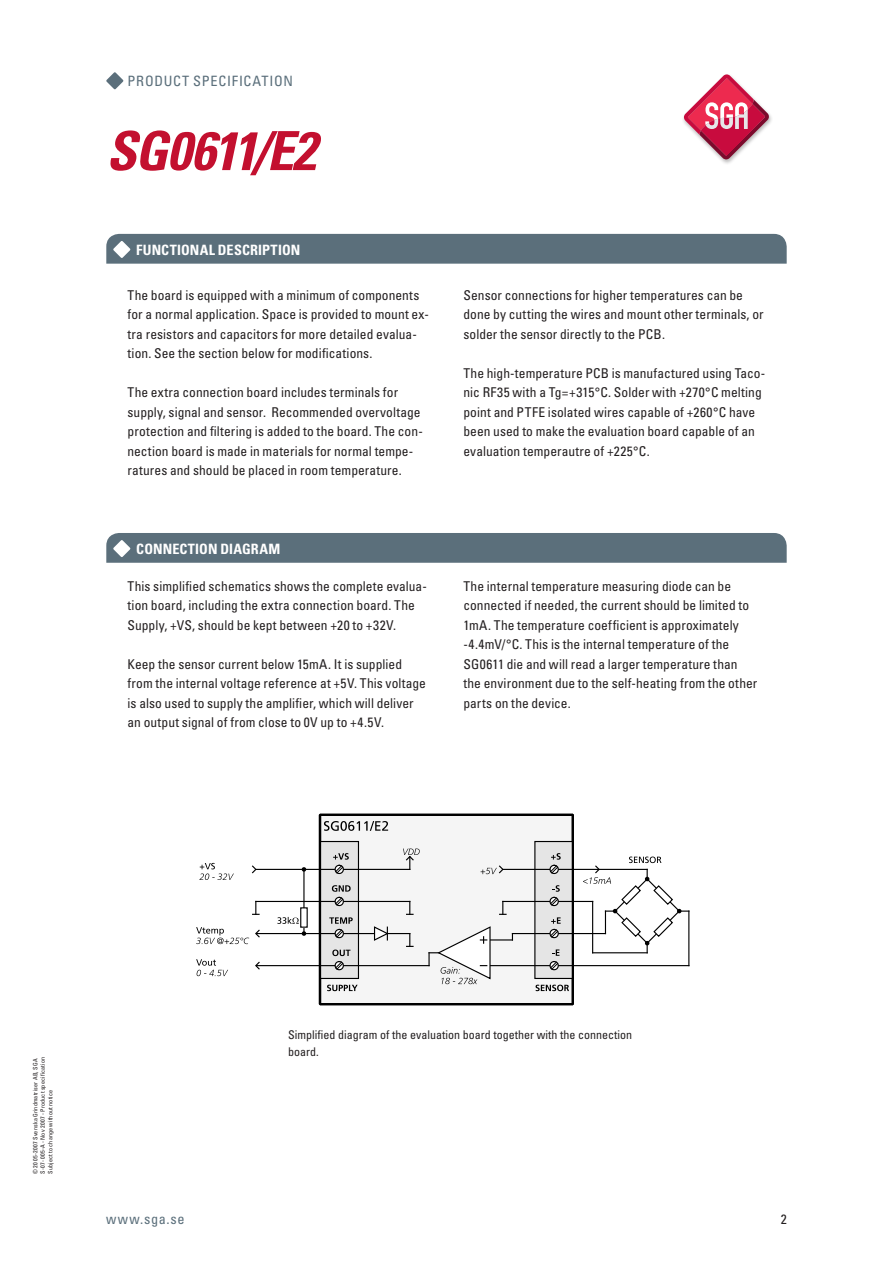
<style>
.page{position:relative;width:893px;height:1263px;background:#fff}
.page>*{position:absolute;margin:0;border:0;box-sizing:border-box;transform-origin:0 0}
.Rubrik_röd{font:italic 700 condensed 54px "Univers LT";letter-spacing:-.03em;color:#c3102f}
.Avsnittsrubrik{font:700 condensed 14.25px "Univers LT";letter-spacing:.005em;color:#fff}
.Markör{font:condensed 14.25px "Univers LT";letter-spacing:.045em;color:#5b6f7b}
.Löptext_utan_indrag{font:condensed 13.5px/19.5px "Univers LT";letter-spacing:.005em;color:#231f20}
.t1{font:condensed 13.5px "Univers LT";color:#231f20}
.Bild-_och_tabelltext{font:condensed 12px/16.5px "Univers LT";color:#231f20}
.t2{font:condensed 6px/7.5px "Univers LT";letter-spacing:.03em;color:#231f20}
</style>
<div class="page">
<div style="left:106px;top:234px;width:681px;height:30px;background:#5b6f7b"></div>
<div style="left:106px;top:533px;width:681px;height:30px;background:#5b6f7b"></div>
<svg style="left:684px;top:74px;width:85px;height:85px"></svg>
<svg style="left:106px;top:72px;width:18px;height:18px"></svg>
<hr style="left:303px;top:869px;width:2px;height:64px;background:#000">
<hr style="left:557px;top:869px;width:90px;height:1px;background:#000">
<hr style="left:557px;top:901px;width:36px;height:1px;background:#000">
<hr style="left:557px;top:933px;width:48px;height:1px;background:#000">
<hr style="left:557px;top:965px;width:132px;height:1px;background:#000">
<hr style="left:688px;top:911px;width:1px;height:55px;background:#000">
<div style="left:301px;top:908px;width:6px;height:19px;background:#fff"></div>
<div style="left:300px;top:907px;width:8px;height:21px;border:1px solid #000"></div>
<svg style="left:302px;top:867px;width:4px;height:5px"></svg>
<svg style="left:302px;top:931px;width:4px;height:5px"></svg>
<svg style="left:253px;top:901px;width:6px;height:14px"></svg>
<svg style="left:196px;top:959px;width:32px;height:17px"></svg>
<svg style="left:199px;top:863px;width:35px;height:17px"></svg>
<svg style="left:252px;top:865px;width:5px;height:9px"></svg>
<svg style="left:255px;top:961px;width:6px;height:9px"></svg>
<svg style="left:196px;top:927px;width:65px;height:17px"></svg>
<svg style="left:319px;top:814px;width:255px;height:191px;fill:#f5f5f5"></svg>
<svg style="left:327px;top:985px;width:31px;height:6px"></svg>
<svg style="left:324px;top:821px;width:64px;height:10px"></svg>
<hr style="left:339px;top:901px;width:71px;height:1px;background:#000">
<hr style="left:256px;top:901px;width:83px;height:1px;background:#000">
<hr style="left:339px;top:933px;width:71px;height:1px;background:#000">
<hr style="left:339px;top:965px;width:90px;height:1px;background:#000">
<hr style="left:340px;top:869px;width:70px;height:1px;background:#000">
<hr style="left:256px;top:869px;width:83px;height:1px;background:#000">
<hr style="left:256px;top:965px;width:83px;height:1px;background:#000">
<hr style="left:256px;top:933px;width:83px;height:1px;background:#000">
<hr style="left:503px;top:869px;width:51px;height:1px;background:#000">
<svg style="left:277px;top:917px;width:22px;height:7px"></svg>
<svg style="left:333px;top:853px;width:16px;height:22px"></svg>
<svg style="left:332px;top:885px;width:19px;height:22px"></svg>
<svg style="left:329px;top:917px;width:24px;height:22px"></svg>
<svg style="left:332px;top:949px;width:18px;height:22px"></svg>
<svg style="left:373px;top:926px;width:17px;height:16px"></svg>
<svg style="left:437px;top:925px;width:54px;height:59px"></svg>
<svg style="left:549px;top:853px;width:12px;height:22px"></svg>
<svg style="left:549px;top:885px;width:11px;height:22px"></svg>
<svg style="left:549px;top:917px;width:12px;height:22px"></svg>
<svg style="left:549px;top:949px;width:11px;height:22px"></svg>
<svg style="left:583px;top:856px;width:106px;height:97px"></svg>
<p class="Markör" style="left:128px;top:72px;width:167px">PRODUCT SPECIFICATION</p>
<p class="Rubrik_röd" style="left:106px;top:118px;width:211px">SG0611/E2</p>
<p class="Avsnittsrubrik" style="left:136px;top:241px;width:166px">FUNCTIONAL DESCRIPTION</p>
<p class="Löptext_utan_indrag" style="left:128px;top:285px;width:303px">The board is equipped with a minimum of components for a normal application. Space is provided to mount ex&shy;tra resistors and capacitors for more detailed evalua&shy;tion. See the section below for modifications.</p>
<p class="Löptext_utan_indrag" style="left:128px;top:383px;width:297px">The extra connection board includes terminals for supply, signal and sensor. Recommended overvoltage protection and filtering is added to the board. The con&shy;nection board is made in materials for normal tempe&shy;ratures and should be placed in room temperature.</p>
<p class="Avsnittsrubrik" style="left:136px;top:540px;width:145px">CONNECTION DIAGRAM</p>
<p class="Löptext_utan_indrag" style="left:128px;top:576px;width:301px">This simplified schematics shows the complete evalua&shy;tion board, including the extra connection board. The<br>Supply, +VS, should be kept between +20 to +32V.</p>
<p class="Löptext_utan_indrag" style="left:128px;top:654px;width:300px">Keep the sensor current below 15mA. It is supplied from the internal voltage reference at +5V. This voltage is also used to supply the amplifier, which will deliver an output signal of from close to 0V up to +4.5V.</p>
<p class="Löptext_utan_indrag" style="left:463px;top:285px;width:302px">Sensor connections for higher temperatures can be done by cutting the wires and mount other terminals, or solder the sensor directly to the PCB.</p>
<p class="Löptext_utan_indrag" style="left:463px;top:363px;width:303px">The high-temperature PCB is manufactured using Taco&shy;nic RF35 with a Tg=+315°C. Solder with +270°C melting point and PTFE isolated wires capable of +260°C have been used to make the evaluation board capable of an evaluation temperautre of +225°C.</p>
<p class="Löptext_utan_indrag" style="left:463px;top:576px;width:295px">The internal temperature measuring diode can be connected if needed, the current should be limited to 1mA. The temperature coefficient is approximately -4.4mV/°C. This is the internal temperature of the SG0611 die and will read a larger temperature than the environment due to the self-heating from the other parts on the device.</p>
<p class="t2" style="left:31px;top:1174px;width:118px;rotate:-90deg">© 2005-2007 Svenska Grindmatriser AB, SGA<br>S-07-005-A - Nov 2007 - Product specification<br>Subject to change without notice</p>
<p class="Bild-_och_tabelltext" style="left:288px;top:1027px;width:345px">Simplified diagram of the evaluation board together with the connection board.</p>
<p class="Markör" style="left:106px;top:1210px;width:80px">www.sga.se</p>
<p class="t1" style="left:781px;top:1210px;width:7px">2</p>
</div>
